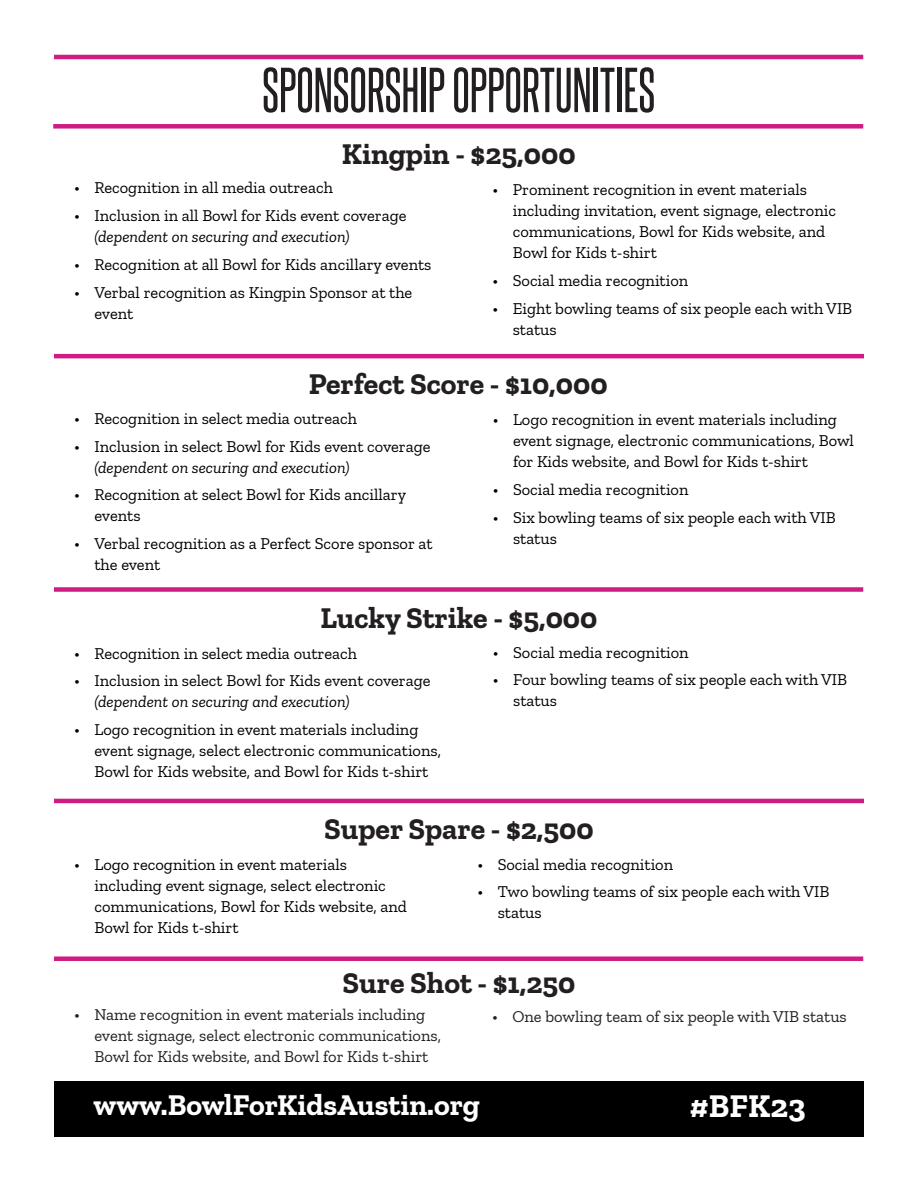
<style>
.page{position:relative;width:918px;height:1188px;background:#fff}
.page>*{position:absolute;margin:0;border:0;box-sizing:border-box;transform-origin:0 0}
.t1{font:54px "Steelfish Rg";color:#231f20}
.t2{font:700 33px "Zilla Slab";color:#fff}
.t3{font:700 30px "Zilla Slab";color:#231f20}
.t4{font:700 30px "Zilla Slab";color:#fff}
.t5{font:16.5px/21px "Zilla Slab";color:#000}
.t6{font:16.5px/21px "Zilla Slab";color:#231f20}
.s1{font-style:italic}
</style>
<div class="page">
<hr style="left:54px;top:55px;width:809px;height:4px;background:#cf1c83">
<div style="left:53px;top:124px;width:810px;height:5px;background:#cf1c83"></div>
<div style="left:54px;top:1081px;width:809px;height:56px;background:#000"></div>
<hr style="left:54px;top:354px;width:810px;height:4px;background:#cf1c83">
<div style="left:54px;top:587px;width:809px;height:5px;background:#cf1c83"></div>
<hr style="left:54px;top:799px;width:810px;height:4px;background:#cf1c83">
<div style="left:54px;top:956px;width:809px;height:5px;background:#cf1c83"></div>
<p class="t1" style="left:262px;top:57px;width:395px">SPONSORSHIP OPPORTUNITIES</p>
<p class="t3" style="left:342px;top:137px;width:235px">Kingpin - $25,000</p>
<p class="t5" style="left:74px;top:178px;width:260px">• Recognition in all media outreach</p>
<p class="t5" style="left:94px;top:205px;width:314px;text-indent:-20px">• Inclusion in all Bowl for Kids event coverage <span class="s1">(dependent on securing and execution)</span></p>
<p class="t5" style="left:74px;top:254px;width:359px">• Recognition at all Bowl for Kids ancillary events</p>
<p class="t5" style="left:94px;top:282px;width:319px;text-indent:-20px">• Verbal recognition as Kingpin Sponsor at the event</p>
<p class="t5" style="left:513px;top:179px;width:325px;text-indent:-20px">• Prominent recognition in event materials including invitation, event signage, electronic communications, Bowl for Kids website, and Bowl for Kids t-shirt</p>
<p class="t5" style="left:492px;top:270px;width:197px">• Social media recognition</p>
<p class="t5" style="left:513px;top:298px;width:341px;text-indent:-20px">• Eight bowling teams of six people each with VIB status</p>
<p class="t3" style="left:309px;top:367px;width:301px">Perfect Score - $10,000</p>
<p class="t5" style="left:74px;top:408px;width:284px">• Recognition in select media outreach</p>
<p class="t5" style="left:94px;top:436px;width:338px;text-indent:-20px">• Inclusion in select Bowl for Kids event coverage <span class="s1">(dependent on securing and execution)</span></p>
<p class="t5" style="left:94px;top:485px;width:313px;text-indent:-20px">• Recognition at select Bowl for Kids ancillary events</p>
<p class="t5" style="left:94px;top:533px;width:340px;text-indent:-20px">• Verbal recognition as a Perfect Score sponsor at the event</p>
<p class="t5" style="left:513px;top:409px;width:342px;text-indent:-20px">• Logo recognition in event materials including event signage, electronic communications, Bowl for Kids website, and Bowl for Kids t-shirt</p>
<p class="t5" style="left:493px;top:479px;width:197px">• Social media recognition</p>
<p class="t5" style="left:513px;top:507px;width:324px;text-indent:-20px">• Six bowling teams of six people each with VIB status</p>
<p class="t3" style="left:320px;top:600px;width:279px">Lucky Strike - $5,000</p>
<p class="t5" style="left:74px;top:643px;width:284px">• Recognition in select media outreach</p>
<p class="t5" style="left:94px;top:670px;width:338px;text-indent:-20px">• Inclusion in select Bowl for Kids event coverage <span class="s1">(dependent on securing and execution)</span></p>
<p class="t5" style="left:94px;top:719px;width:348px;text-indent:-20px">• Logo recognition in event materials including event signage, select electronic communications,<br>Bowl for Kids website, and Bowl for Kids t-shirt</p>
<p class="t5" style="left:493px;top:642px;width:197px">• Social media recognition</p>
<p class="t5" style="left:513px;top:670px;width:336px;text-indent:-20px">• Four bowling teams of six people each with VIB status</p>
<p class="t3" style="left:324px;top:812px;width:271px">Super Spare - $2,500</p>
<p class="t5" style="left:94px;top:854px;width:314px;text-indent:-20px">• Logo recognition in event materials including event signage, select electronic communications, Bowl for Kids website, and Bowl for Kids t-shirt</p>
<p class="t5" style="left:477px;top:854px;width:197px">• Social media recognition</p>
<p class="t5" style="left:498px;top:882px;width:333px;text-indent:-20px">• Two bowling teams of six people each with VIB status</p>
<p class="t3" style="left:343px;top:966px;width:234px">Sure Shot - $1,250</p>
<p class="t6" style="left:94px;top:1004px;width:348px;text-indent:-20px">• Name recognition in event materials including event signage, select electronic communications,<br>Bowl for Kids website, and Bowl for Kids t-shirt</p>
<p class="t6" style="left:492px;top:1006px;width:356px">• One bowling team of six people with VIB status</p>
<p class="t4" style="left:94px;top:1088px;width:388px">www.BowlForKidsAustin.org</p>
<p class="t2" style="left:690px;top:1087px;width:117px">#BFK23</p>
</div>
